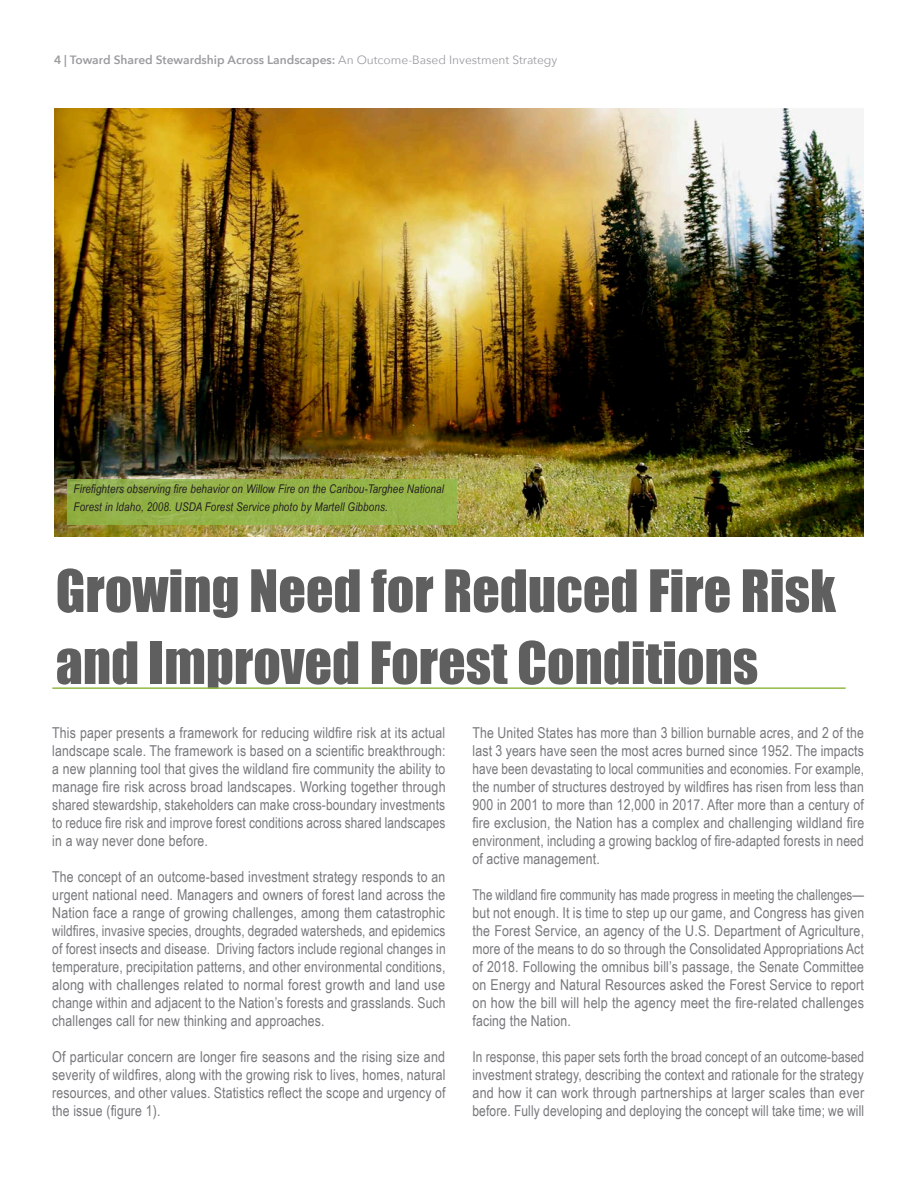
<style>
.page{position:relative;width:918px;height:1188px;background:#fff}
.page>*{position:absolute;margin:0;border:0;box-sizing:border-box;transform-origin:0 0}
.t1{font:54px/72px "Impact";color:#373837}
.t2{font:15px/18px "Arial Narrow";letter-spacing:.01em;color:#76787b;text-align:justify}
.t3{font:15px/18px "Arial Narrow";letter-spacing:.01em;color:#76787b;text-align:justify;scale:.94 1}
.t4{font:italic 12px/18px "Arial Narrow";letter-spacing:.01em;color:#231f20}
.Header_Master_page{font:600 12px "Avenir Next";color:#9a9c9e}
.s1{font-weight:400}
</style>
<div class="page">
<img style="left:54px;top:108px;width:810px;height:428px">
<div style="left:68px;top:479px;width:389px;height:46px;background:#95b349"></div>
<hr style="left:52px;top:687px;width:794px;height:2px;background:#93ba46">
<p class="Header_Master_page" style="left:54px;top:49px;width:505px">4 | Toward Shared Stewardship Across Landscapes: <span class="s1">An Outcome-Based Investment Strategy</span></p>
<p class="t4" style="left:74px;top:479px;width:372px">Firefighters observing fire behavior on Willow Fire on the Caribou-Targhee National<br>Forest in Idaho, 2008. USDA Forest Service photo by Martell Gibbons.</p>
<h1 class="t1" style="left:56px;top:553px;width:782px">Growing Need for Reduced Fire Risk and Improved Forest Conditions</h1>
<p class="t2" style="left:52px;top:723px;width:395px">This paper presents a framework for reducing wildfire risk at its actual landscape scale. The framework is based on a scientific breakthrough: a new planning tool that gives the wildland fire community the ability to manage fire risk across broad landscapes. Working together through shared stewardship, stakeholders can make cross-boundary investments to reduce fire risk and improve forest conditions across shared landscapes in a way never done before.</p>
<p class="t2" style="left:52px;top:867px;width:395px">The concept of an outcome-based investment strategy responds to an urgent national need. Managers and owners of forest land across the Nation face a range of growing challenges, among them catastrophic wildfires, invasive species, droughts, degraded watersheds, and epidemics of forest insects and disease. Driving factors include regional changes in temperature, precipitation patterns, and other environmental conditions, along with challenges related to normal forest growth and land use change within and adjacent to the Nation’s forests and grasslands. Such challenges call for new thinking and approaches.</p>
<p class="t2" style="left:52px;top:1047px;width:395px">Of particular concern are longer fire seasons and the rising size and severity of wildfires, along with the growing risk to lives, homes, natural resources, and other values. Statistics reflect the scope and urgency of the issue (figure 1).</p>
<p class="t2" style="left:472px;top:723px;width:393px">The United States has more than 3 billion burnable acres, and 2 of the last 3 years have seen the most acres burned since 1952. The impacts have been devastating to local communities and economies. For example, the number of structures destroyed by wildfires has risen from less than 900 in 2001 to more than 12,000 in 2017. After more than a century of fire exclusion, the Nation has a complex and challenging wildland fire environment, including a growing backlog of fire-adapted forests in need of active management.</p>
<p class="t3" style="left:472px;top:885px;width:418px">The wildland fire community has made progress in meeting the challenges— but not enough. It is time to step up our game, and Congress has given the Forest Service, an agency of the U.S. Department of Agriculture, more of the means to do so through the Consolidated Appropriations Act of 2018. Following the omnibus bill’s passage, the Senate Committee on Energy and Natural Resources asked the Forest Service to report on how the bill will help the agency meet the fire-related challenges facing the Nation.</p>
<p class="t2" style="left:472px;top:1047px;width:393px">In response, this paper sets forth the broad concept of an outcome-based investment strategy, describing the context and rationale for the strategy and how it can work through partnerships at larger scales than ever before. Fully developing and deploying the concept will take time; we will</p>
</div>
